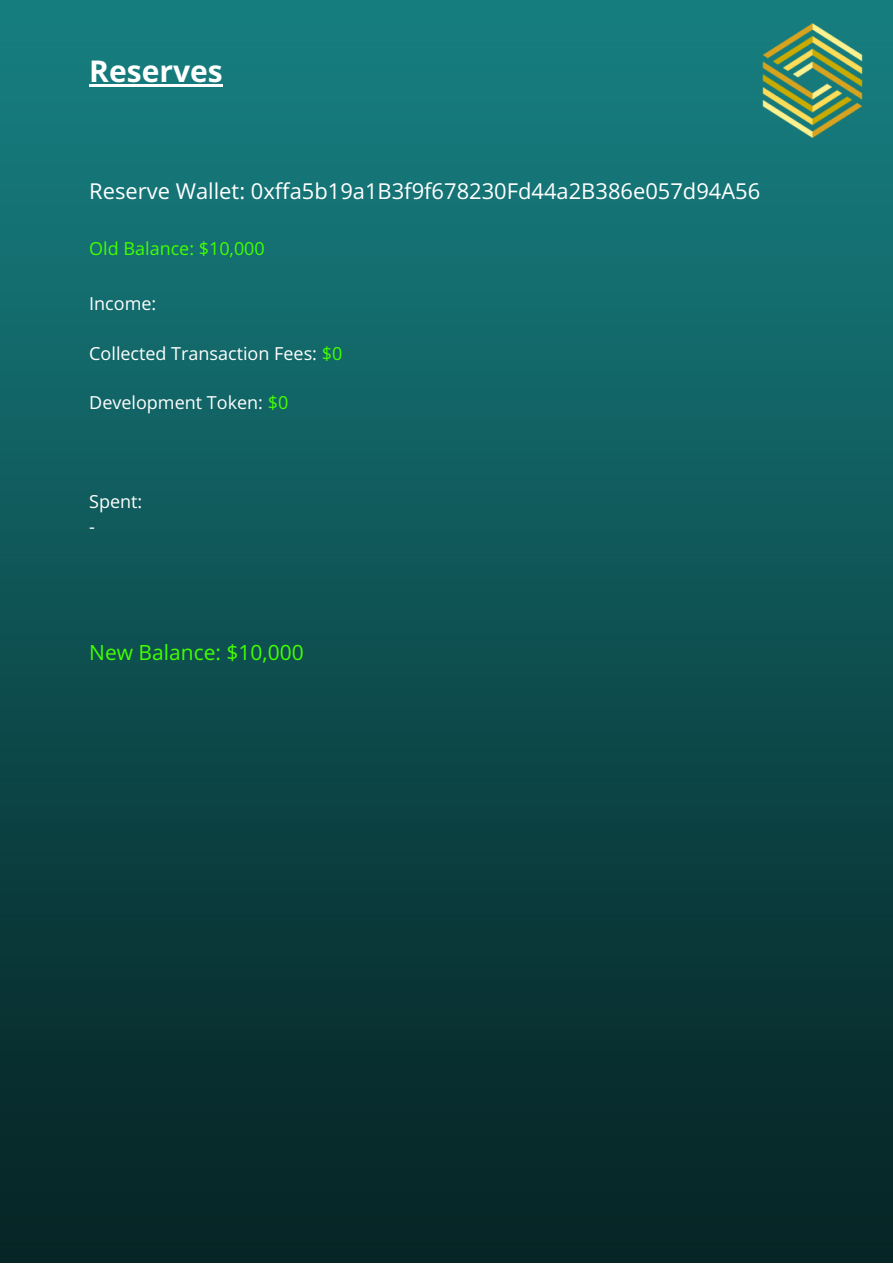
<style>
.page{position:relative;width:893px;height:1264px;background:#fff}
.page>*{position:absolute;margin:0;border:0;box-sizing:border-box;transform-origin:0 0}
.t1{font:700 30px "Open Sans Hebrew";color:#fff}
.t2{font:21.9px "Open Sans Hebrew";color:#fff}
.t3{font:21px "Open Sans Hebrew";color:#42ff00}
.t4{font:18px/24.8px "Open Sans Hebrew";color:#fff}
.t5{font:18px "Open Sans Hebrew";color:#42ff00}
.s1{color:#42ff00}
</style>
<div class="page">
<img style="left:0;top:0;width:892px;height:1262px">
<img style="left:731px;top:0;width:161px;height:162px">
<hr style="left:89px;top:84px;width:134px;height:3px;background:#fff">
<h1 class="t1" style="left:89px;top:50px;width:135px">Reserves</h1>
<p class="t2" style="left:89px;top:175px;width:672px">Reserve Wallet: 0xffa5b19a1B3f9f678230Fd44a2B386e057d94A56</p>
<p class="t5" style="left:89px;top:236px;width:177px">Old Balance: $10,000</p>
<p class="t4" style="left:89px;top:291px;width:69px">Income:</p>
<p class="t4" style="left:89px;top:340px;width:255px">Collected Transaction Fees: <span class="s1">$0</span></p>
<p class="t4" style="left:89px;top:390px;width:200px">Development Token: <span class="s1">$0</span></p>
<p class="t4" style="left:89px;top:488px;width:55px">Spent: -</p>
<p class="t3" style="left:89px;top:637px;width:216px">New Balance: $10,000</p>
</div>
